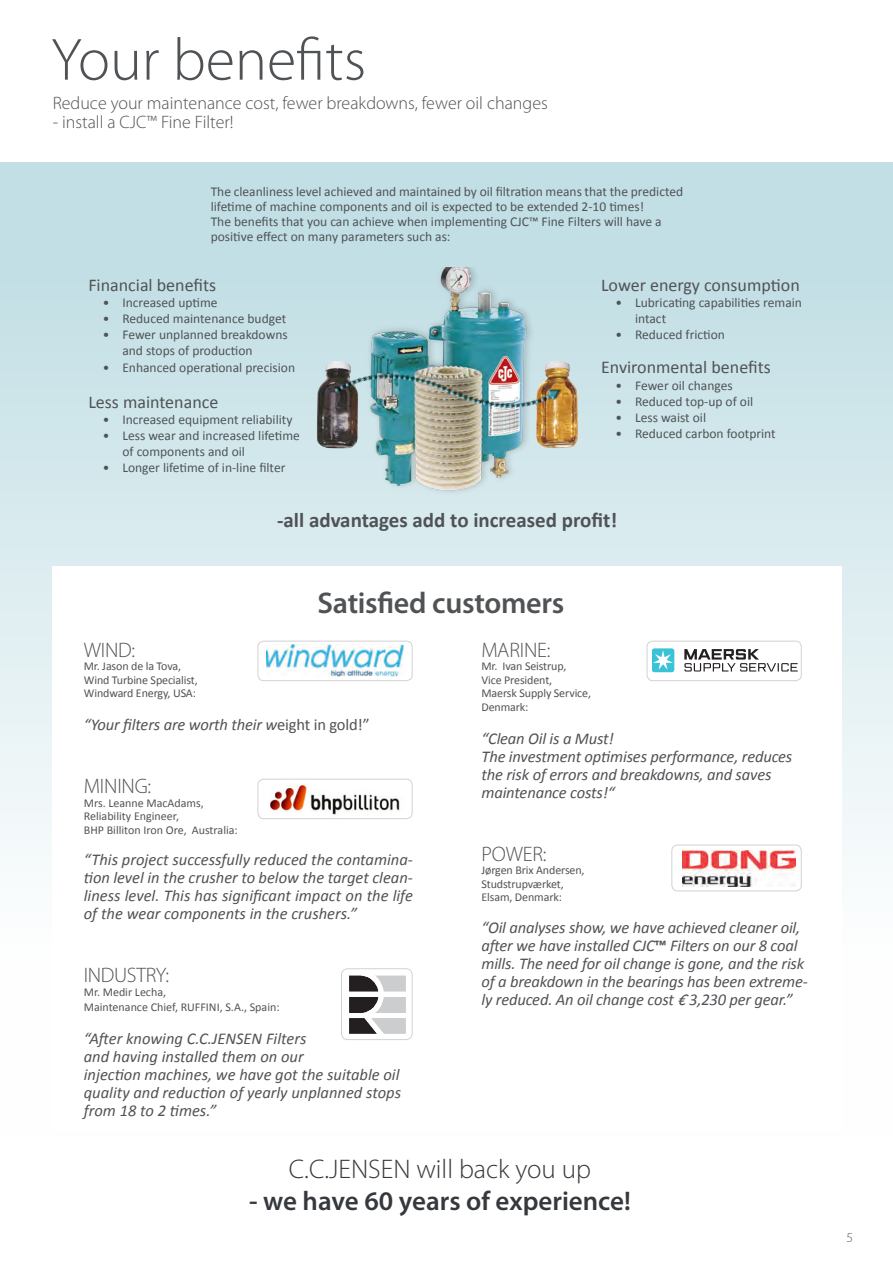
<style>
.page{position:relative;width:893px;height:1263px;background:#fff}
.page>*{position:absolute;margin:0;border:0;box-sizing:border-box;transform-origin:0 0}
.t1{font:300 60px "Myriad Pro";color:#505356}
.t2{font:600 30px "Myriad Pro";letter-spacing:-.01em;color:#505356}
.t3{font:600 27px "Myriad Pro";color:#35393d}
.t4{font:300 27px "Myriad Pro";color:#35393d}
.t5{font:700 21px "Calibri";color:#505356}
.t6{font:300 21px "Myriad Pro";letter-spacing:-.01em;color:#505356}
.t7{font:300 18px "Myriad Pro";color:#505356}
.t8{font:18px "Calibri";color:#505356}
.t9{font:italic 16.5px/18px "Calibri";letter-spacing:-.01em;color:#505356}
.t10{font:13.5px/15px "Calibri";color:#505356}
.t11{font:300 13.5px "Myriad Pro";color:#57585a}
.t12{font:12px/13.5px "Calibri";letter-spacing:-.01em;color:#505356}
.s1{font-style:normal}
.s2{font-weight:700;font-style:normal}
</style>
<div class="page">
<div style="left:0;top:162px;width:893px;height:973px;background:linear-gradient(to bottom,#bddce3,#fff)"></div>
<svg style="left:53px;top:567px;width:789px;height:564px"></svg>
<img style="left:267px;top:268px;width:324px;height:241px">
<div style="left:341px;top:969px;width:71px;height:70px;background:#fff;border-radius:6px"></div>
<div style="left:341px;top:968px;width:71px;height:72px;border:1px solid #d1d2d4;border-radius:6px"></div>
<img style="left:349px;top:975px;width:57px;height:59px">
<div style="left:258px;top:641px;width:154px;height:40px;background:#fff;border-radius:6px"></div>
<div style="left:258px;top:641px;width:154px;height:40px;border:1px solid #d1d2d4;border-radius:6px"></div>
<img style="left:266px;top:644px;width:137px;height:32px">
<img style="left:261px;top:774px;width:148px;height:53px">
<div style="left:258px;top:779px;width:154px;height:40px;border:1px solid #d1d2d4;border-radius:6px"></div>
<svg style="left:684px;top:649px;width:114px;height:22px"></svg>
<div style="left:652px;top:648px;width:22px;height:24px;background:#3ac2d7;border-radius:3px"></div>
<svg style="left:653px;top:650px;width:20px;height:20px"></svg>
<div style="left:647px;top:641px;width:155px;height:40px;border:1px solid #d1d2d4;border-radius:6px"></div>
<img style="left:682px;top:850px;width:113px;height:36px">
<div style="left:671px;top:845px;width:131px;height:46px;border:1px solid #d1d2d4;border-radius:6px"></div>
<h1 class="t1" style="left:51px;top:24px;width:316px">Your benefits</h1>
<p class="t7" style="left:53px;top:92px;width:497px">Reduce your maintenance cost, fewer breakdowns, fewer oil changes</p>
<p class="t7" style="left:53px;top:111px;width:182px">- install a CJC™ Fine Filter!</p>
<p class="t10" style="left:211px;top:185px;width:474px">The cleanliness level achieved and maintained by oil filtration means that the predicted lifetime of machine components and oil is expected to be extended 2-10 times!<br>The benefits that you can achieve when implementing CJC™ Fine Filters will have a positive effect on many parameters such as:</p>
<p class="t8" style="left:88px;top:277px;width:129px">Financial benefits</p>
<p class="t10" style="left:103px;top:296px;width:116px">• Increased uptime</p>
<p class="t10" style="left:103px;top:312px;width:185px">• Reduced maintenance budget</p>
<p class="t10" style="left:122px;top:328px;width:167px;line-height:16.2px;text-indent:-20px">• Fewer unplanned breakdowns and stops of production</p>
<p class="t10" style="left:103px;top:361px;width:194px">• Enhanced operational precision</p>
<p class="t8" style="left:88px;top:394px;width:131px">Less maintenance</p>
<p class="t10" style="left:103px;top:413px;width:191px">• Increased equipment reliability</p>
<p class="t10" style="left:122px;top:429px;width:179px;line-height:16.2px;text-indent:-20px">• Less wear and increased lifetime of components and oil</p>
<p class="t10" style="left:103px;top:462px;width:184px">• Longer lifetime of in-line filter</p>
<p class="t8" style="left:601px;top:277px;width:200px">Lower energy consumption</p>
<p class="t10" style="left:635px;top:295px;width:168px;line-height:16.2px;text-indent:-20px">• Lubricating capabilities remain intact</p>
<p class="t10" style="left:616px;top:328px;width:111px">• Reduced friction</p>
<p class="t8" style="left:601px;top:360px;width:171px">Environmental benefits</p>
<p class="t10" style="left:616px;top:379px;width:119px">• Fewer oil changes</p>
<p class="t10" style="left:616px;top:395px;width:139px">• Reduced top-up of oil</p>
<p class="t10" style="left:616px;top:411px;width:92px">• Less waist oil</p>
<p class="t10" style="left:616px;top:427px;width:162px">• Reduced carbon footprint</p>
<p class="t5" style="left:277px;top:507px;width:342px">-all advantages add to increased profit!</p>
<h2 class="t2" style="left:317px;top:583px;width:248px">Satisfied customers</h2>
<p class="t6" style="left:84px;top:637px;width:53px">WIND:</p>
<p class="t12" style="left:84px;top:660px;width:116px">Mr. Jason de la Tova,<br>Wind Turbine Specialist,<br>Windward Energy, USA:</p>
<p class="t9" style="left:84px;top:715px;width:287px">“Your filters are worth their w<span class="s1">eight in gold!”</span></p>
<p class="t6" style="left:84px;top:773px;width:69px">MINING:</p>
<p class="t12" style="left:84px;top:797px;width:155px">Mrs. Leanne MacAdams,<br>Reliability Engineer,<br>BHP Billiton Iron Ore, Australia:</p>
<p class="t9" style="left:84px;top:850px;width:331px;text-align:justify">“This project successfully reduced the contamina&shy;tion level in the crusher to below the target clean&shy;liness level. This has significant impact on the life of the wear components in the crushers.”</p>
<p class="t6" style="left:84px;top:962px;width:87px">INDUSTRY:</p>
<p class="t12" style="left:84px;top:985px;width:197px;line-height:15px">Mr. Medir Lecha,<br>Maintenance Chief, RUFFINI, S.A., Spain:</p>
<p class="t9" style="left:84px;top:1029px;width:319px">“After knowing C.C.JENSEN Filters<br>and having installed them on our<br>injection machines, we have got the suitable oil quality and reduction of yearly unplanned stops from 18 to 2 times.”</p>
<p class="t6" style="left:481px;top:637px;width:70px">MARINE:</p>
<p class="t12" style="left:481px;top:660px;width:111px">Mr. Ivan Seistrup,<br>Vice President,<br>Maersk Supply Service,<br>Denmark:</p>
<p class="t9" style="left:481px;top:729px;width:312px">“Clean Oil is a Must!<br>The investment optimises performance, reduces the risk of errors and breakdowns, and saves maintenance costs!“</p>
<p class="t6" style="left:481px;top:841px;width:67px">POWER:</p>
<p class="t12" style="left:481px;top:864px;width:105px">Jørgen Brix Andersen,<br>Studstrupværket,<br>Elsam, Denmark:</p>
<p class="t9" style="left:481px;top:918px;width:328px">“Oil analyses show, we have achieved cleaner oil, after we have installed CJC<span class="s2">™</span> Filters on our 8 coal mills. The need for oil change is gone, and the risk of a breakdown in the bearings has been extreme&shy;ly reduced. An oil change cost €3,230 per gear.”</p>
<h3 class="t4" style="left:289px;top:1152px;width:304px">C.C.JENSEN will back you up</h3>
<h3 class="t3" style="left:249px;top:1184px;width:383px">- we have 60 years of experience!</h3>
<p class="t11" style="left:846px;top:1229px;width:8px">5</p>
</div>
